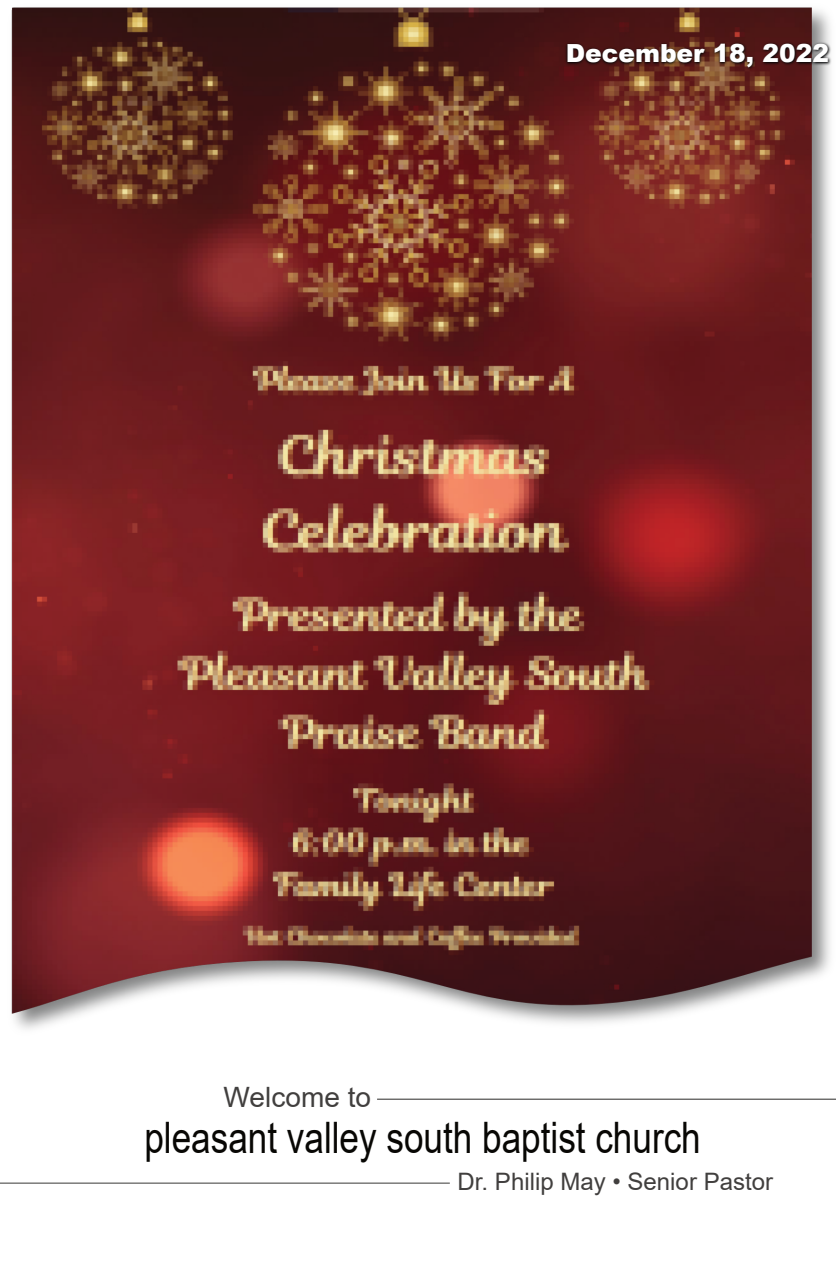
<style>
.page{position:relative;width:836px;height:1268px;background:#fff}
.page>*{position:absolute;margin:0;border:0;box-sizing:border-box;transform-origin:0 0}
.t1{font:43.4px "Arial";color:#080704;scale:.81 1}
.t2{font:28px "Arial";color:#413f3e}
.t3{font:900 25px "Arial";color:#fff}
.t4{font:24px "Arial";color:#413f3e}
</style>
<div class="page">
<hr style="left:377px;top:1098px;width:458px;height:1px;background:#676665">
<hr style="left:0;top:1182px;width:449px;height:1px;background:#676665">
<img style="left:11px;top:7px;width:821px;height:1022px">
<img style="left:564px;top:41px;width:266px;height:29px">
<p class="t3" style="left:565px;top:44px;width:265px">December 18, 2022</p>
<p class="t2" style="left:223px;top:1086px;width:149px">Welcome to</p>
<p class="t1" style="left:144px;top:1120px;width:688px">pleasant valley south baptist church</p>
<p class="t4" style="left:457px;top:1172px;width:317px">Dr. Philip May • Senior Pastor</p>
</div>
